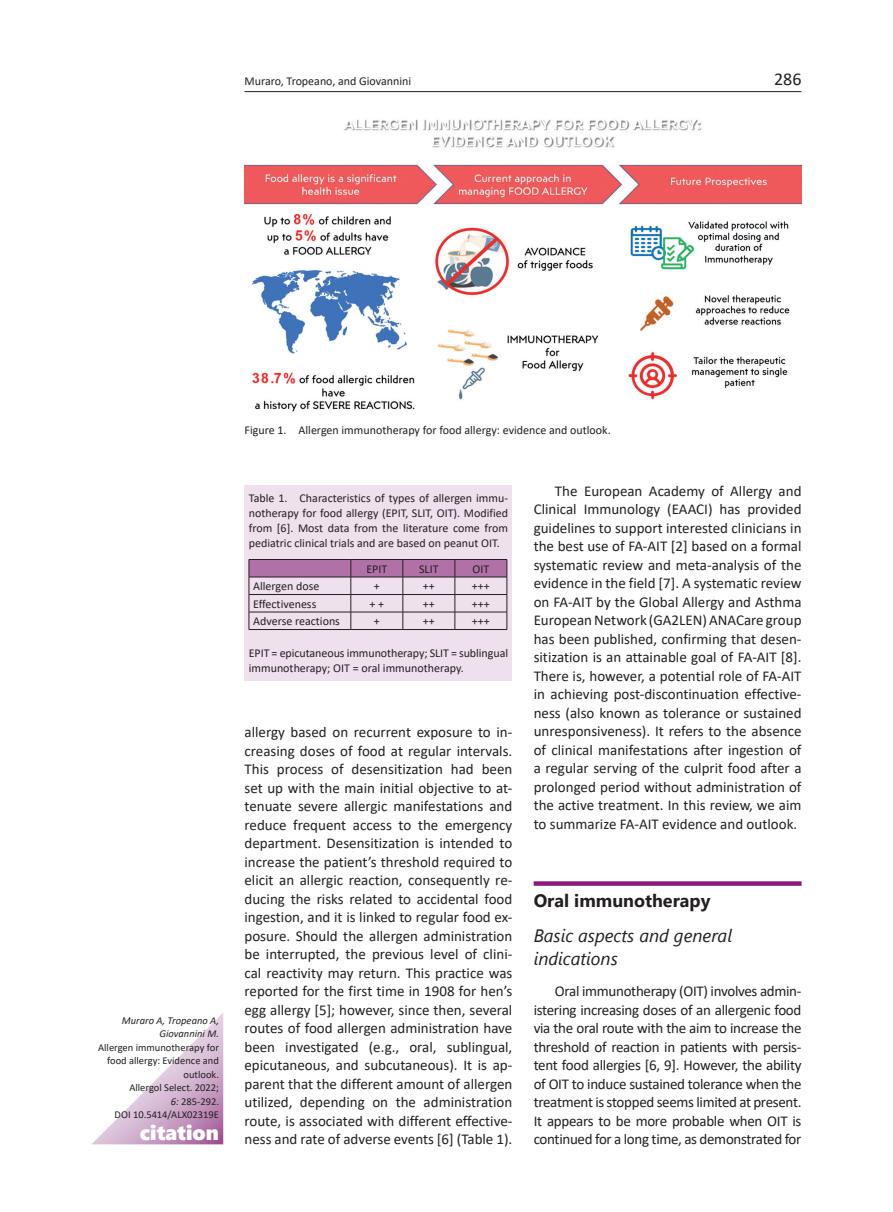
<style>
.page{position:relative;width:893px;height:1212px;background:#fff}
.page>*{position:absolute;margin:0;border:0;box-sizing:border-box;transform-origin:0 0}
.t1{font:21px "Segoe UI Black";color:#fff}
.t2{font:italic 18px/22.6px "Segoe UI";color:#231f20}
.t3{font:700 18px "Segoe UI";color:#231f20}
.t4{font:18px "Calibri";color:#231f20}
.t5{font:15px/18.5px "Calibri";letter-spacing:-.01em;color:#231f20;text-align:justify}
.t6{font:12px/14.9px "Calibri";color:#231f20;text-align:justify}
.t7{font:10.5px/13.5px "Calibri";color:#231f20;text-align:right}
.t8{font:italic 10.5px/13.5px "Calibri";color:#231f20;text-align:right}
.s1{font-style:italic}
</style>
<div class="page">
<hr style="left:244px;top:91px;width:557px;height:1px;background:#231f20">
<div style="left:534px;top:881px;width:267px;height:5px;background:#8e177c"></div>
<img style="left:244px;top:119px;width:557px;height:293px">
<div style="left:244px;top:485px;width:268px;height:195px;background:#eee1ed"></div>
<svg style="left:249px;top:559px;width:259px;height:70px"></svg>
<hr style="left:249px;top:629px;width:102px;height:1px;background:#231f20">
<hr style="left:351px;top:629px;width:52px;height:1px;background:#231f20">
<hr style="left:403px;top:629px;width:52px;height:1px;background:#231f20">
<hr style="left:455px;top:629px;width:52px;height:1px;background:#231f20">
<svg style="left:92px;top:1013px;width:131px;height:131px"></svg>
<p class="t6" style="left:244px;top:73px;width:168px">Muraro, Tropeano, and Giovannini</p>
<p class="t4" style="left:774px;top:67px;width:29px">286</p>
<p class="t8" style="left:122px;top:1013px;width:99px">Muraro A, Tropeano A,<br>Giovannini M.</p>
<p class="t7" style="left:98px;top:1040px;width:122px">Allergen immunotherapy for food allergy: Evidence and outlook.<br>Allergol Select. 2022;<br><span class="s1">6:</span> 285-292.<br>DOI 10.5414/ALX02319E</p>
<h1 class="t1" style="left:140px;top:1117px;width:81px">citation</h1>
<p class="t6" style="left:244px;top:422px;width:368px">Figure 1. Allergen immunotherapy for food allergy: evidence and outlook.</p>
<p class="t6" style="left:249px;top:490px;width:261px">Table 1. Characteristics of types of allergen immu&shy;notherapy for food allergy (EPIT, SLIT, OIT). Modified from [6]. Most data from the literature come from pediatric clinical trials and are based on peanut OIT.</p>
<p class="t6" style="left:366px;top:561px;width:22px">EPIT</p>
<p class="t6" style="left:419px;top:561px;width:21px">SLIT</p>
<p class="t6" style="left:472px;top:561px;width:18px">OIT</p>
<p class="t6" style="left:253px;top:578px;width:68px">Allergen dose</p>
<p class="t6" style="left:374px;top:578px;width:7px">+</p>
<p class="t6" style="left:423px;top:578px;width:14px">++</p>
<p class="t6" style="left:472px;top:578px;width:20px">+++</p>
<p class="t6" style="left:253px;top:596px;width:65px">Effectiveness</p>
<p class="t6" style="left:369px;top:596px;width:16px">+ +</p>
<p class="t6" style="left:423px;top:596px;width:14px">++</p>
<p class="t6" style="left:472px;top:596px;width:20px">+++</p>
<p class="t6" style="left:253px;top:613px;width:88px">Adverse reactions</p>
<p class="t6" style="left:374px;top:613px;width:7px">+</p>
<p class="t6" style="left:423px;top:613px;width:14px">++</p>
<p class="t6" style="left:472px;top:613px;width:20px">+++</p>
<p class="t6" style="left:249px;top:645px;width:261px">EPIT = epicutaneous immunotherapy; SLIT = sublingual immunotherapy; OIT = oral immunotherapy.</p>
<p class="t5" style="left:244px;top:723px;width:269px">allergy based on recurrent exposure to in&shy;creasing doses of food at regular intervals.<br>This process of desensitization had been set up with the main initial objective to at&shy;tenuate severe allergic manifestations and reduce frequent access to the emergency department. Desensitization is intended to increase the patient’s threshold required to elicit an allergic reaction, consequently re&shy;ducing the risks related to accidental food ingestion, and it is linked to regular food ex&shy;posure. Should the allergen administration be interrupted, the previous level of clini&shy;cal reactivity may return. This practice was reported for the first time in 1908 for hen’s egg allergy [5]; however, since then, several routes of food allergen administration have been investigated (e.g., oral, sublingual, epicutaneous, and subcutaneous). It is ap&shy;parent that the different amount of allergen utilized, depending on the administration route, is associated with different effective&shy;ness and rate of adverse events [6] (Table 1).</p>
<p class="t5" style="left:534px;top:481px;width:269px;text-indent:21px">The European Academy of Allergy and Clinical Immunology (EAACI) has provided guidelines to support interested clinicians in the best use of FA-AIT [2] based on a formal systematic review and meta-analysis of the evidence in the field [7]. A systematic review on FA-AIT by the Global Allergy and Asthma European Network (GA2LEN) ANACare group has been published, confirming that desen&shy;sitization is an attainable goal of FA-AIT [8].<br>There is, however, a potential role of FA-AIT in achieving post-discontinuation effective&shy;ness (also known as tolerance or sustained unresponsiveness). It refers to the absence of clinical manifestations after ingestion of a regular serving of the culprit food after a prolonged period without administration of the active treatment. In this review, we aim to summarize FA-AIT evidence and outlook.</p>
<p class="t3" style="left:534px;top:884px;width:178px">Oral immunotherapy</p>
<p class="t2" style="left:534px;top:922px;width:200px">Basic aspects and general indications</p>
<p class="t5" style="left:534px;top:982px;width:269px;text-indent:21px">Oral immunotherapy (OIT) involves admin&shy;istering increasing doses of an allergenic food via the oral route with the aim to increase the threshold of reaction in patients with persis&shy;tent food allergies [6, 9]. However, the ability of OIT to induce sustained tolerance when the treatment is stopped seems limited at present.<br>It appears to be more probable when OIT is continued for a long time, as demonstrated for</p>
</div>
